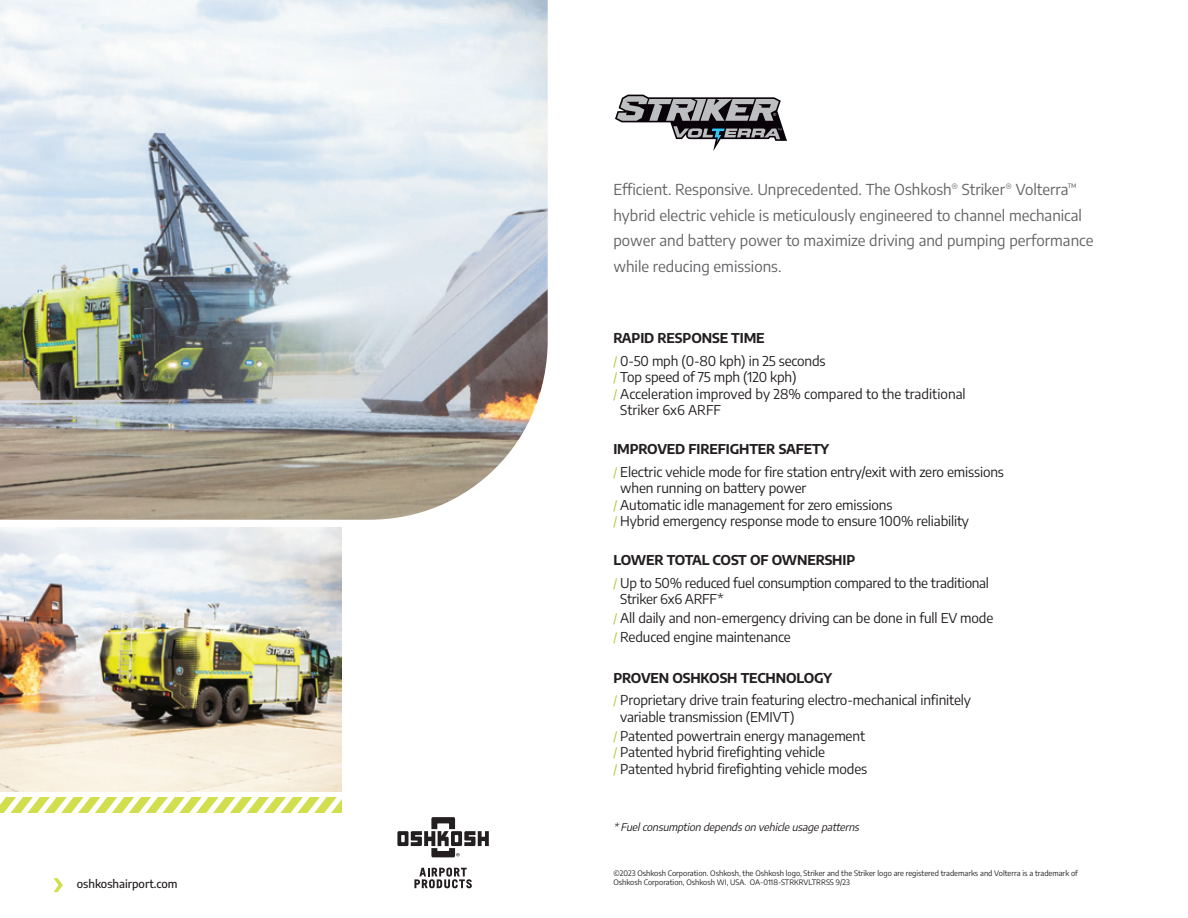
<style>
.page{position:relative;width:1188px;height:918px;background:#fff}
.page>*{position:absolute;margin:0;border:0;box-sizing:border-box;transform-origin:0 0}
.t1{font:15px/25.5px "Encode Sans";color:#636366}
.t2{font:13.5px/16.5px "Encode Sans";letter-spacing:-.01em;color:#231f20}
.t3{font:700 13.5px "Encode Sans";letter-spacing:-.01em;color:#231f20}
.t4{font:500 11.25px "Encode Sans";color:#231f20}
.t5{font:italic 10.5px "Encode Sans";color:#231f20}
.t6{font:7.5px/9px "Encode Sans";color:#231f20}
.s1{font-size:12px;color:#b5c32d}
</style>
<div class="page">
<img style="left:0;top:527px;width:341px;height:265px">
<img style="left:0;top:0;width:548px;height:520px">
<svg style="left:0;top:797px;width:342px;height:16px"></svg>
<svg style="left:54px;top:878px;width:9px;height:14px"></svg>
<svg style="left:414px;top:868px;width:58px;height:20px"></svg>
<svg style="left:397px;top:817px;width:92px;height:40px"></svg>
<svg style="left:615px;top:95px;width:172px;height:56px"></svg>
<p class="t4" style="left:77px;top:876px;width:102px">oshkoshairport.com</p>
<p class="t1" style="left:613px;top:176px;width:481px">Efficient. Responsive. Unprecedented. The Oshkosh<sup>®</sup> Striker<sup>®</sup> Volterra<sup>™ </sup>hybrid electric vehicle is meticulously engineered to channel mechanical power and battery power to maximize driving and pumping performance while reducing emissions.</p>
<p class="t3" style="left:613px;top:329px;width:153px">RAPID RESPONSE TIME</p>
<p class="t2" style="left:613px;top:352px;width:214px"><span class="s1">/</span> 0-50 mph (0-80 kph) in 25 seconds</p>
<p class="t2" style="left:613px;top:369px;width:185px"><span class="s1">/</span> Top speed of 75 mph (120 kph)</p>
<p class="t2" style="left:620px;top:385px;width:347px;text-indent:-7px"><span class="s1">/</span> Acceleration improved by 28% compared to the traditional<br>Striker 6x6 ARFF</p>
<p class="t3" style="left:613px;top:440px;width:217px">IMPROVED FIREFIGHTER SAFETY</p>
<p class="t2" style="left:620px;top:463px;width:385px;text-indent:-7px"><span class="s1">/</span> Electric vehicle mode for fire station entry/exit with zero emissions when running on battery power</p>
<p class="t2" style="left:613px;top:496px;width:280px"><span class="s1">/</span> Automatic idle management for zero emissions</p>
<p class="t2" style="left:613px;top:513px;width:357px"><span class="s1">/</span> Hybrid emergency response mode to ensure 100% reliability</p>
<p class="t3" style="left:613px;top:551px;width:243px">LOWER TOTAL COST OF OWNERSHIP</p>
<p class="t2" style="left:620px;top:574px;width:370px;text-indent:-7px"><span class="s1">/</span> Up to 50% reduced fuel consumption compared to the traditional<br>Striker 6x6 ARFF*</p>
<p class="t2" style="left:613px;top:609px;width:381px"><span class="s1">/</span> All daily and non-emergency driving can be done in full EV mode</p>
<p class="t2" style="left:613px;top:628px;width:179px"><span class="s1">/</span> Reduced engine maintenance</p>
<p class="t3" style="left:613px;top:669px;width:220px">PROVEN OSHKOSH TECHNOLOGY</p>
<p class="t2" style="left:620px;top:692px;width:352px;text-indent:-7px"><span class="s1">/</span> Proprietary drive train featuring electro-mechanical infinitely variable transmission (EMIVT)</p>
<p class="t2" style="left:613px;top:727px;width:253px"><span class="s1">/</span> Patented powertrain energy management</p>
<p class="t2" style="left:613px;top:743px;width:213px"><span class="s1">/</span> Patented hybrid firefighting vehicle</p>
<p class="t2" style="left:613px;top:760px;width:255px"><span class="s1">/</span> Patented hybrid firefighting vehicle modes</p>
<p class="t5" style="left:613px;top:820px;width:250px">*Fuelconsumption dependson vehicleusagepatterns</p>
<p class="t6" style="left:613px;top:869px;width:466px">©2023 Oshkosh Corporation. Oshkosh, the Oshkosh logo, Striker and the Striker logo are registered trademarks and Volterra is a trademark of<br>Oshkosh Corporation, Oshkosh WI, USA. OA-0118-STRKRVLTRRSS 9/23</p>
</div>
